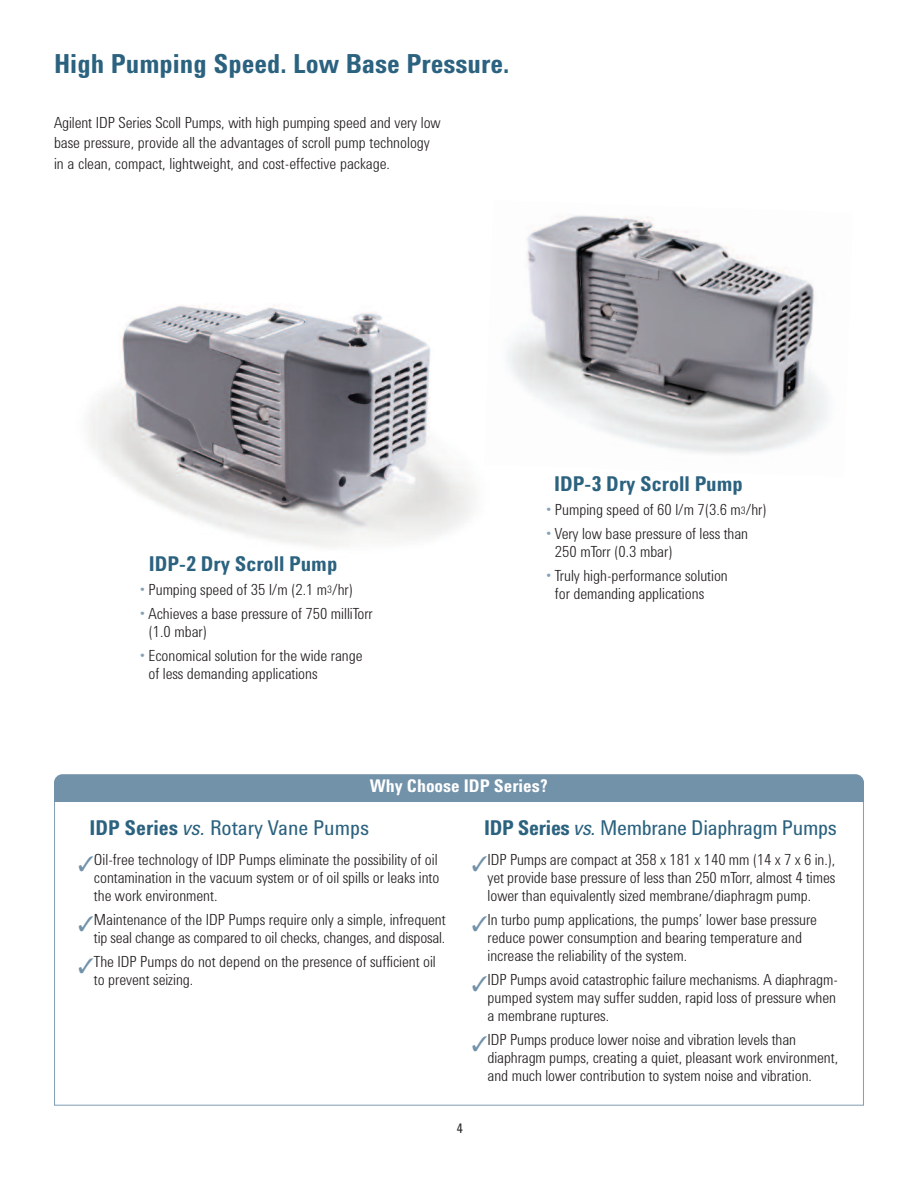
<style>
.page{position:relative;width:918px;height:1188px;background:#fff}
.page>*{position:absolute;margin:0;border:0;box-sizing:border-box;transform-origin:0 0}
.t1{font:700 27px "Agilent Cond";color:#2b627f}
.t2{font:21px "Agilent Cond";letter-spacing:-.015em;color:#2b627f}
.t3{font:700 21px "Agilent Cond";color:#2b627f}
.t4{font:700 18px "Agilent Cond";color:#fff}
.t5{font:300 15.75px/18px "Agilent Cond";color:#231f20}
.t6{font:13.5px "Agilent Cond";color:#231f20}
.s1{color:#86a1b5}
.s2{font-size:10.5px}
.s3{font-weight:700}
.s4{font-style:italic}
.s5{color:#7292aa}
</style>
<div class="page">
<div style="left:54px;top:774px;width:810px;height:27px;background:#7292aa;border-radius:9px"></div>
<div style="left:54px;top:790px;width:810px;height:12px;background:#7292aa"></div>
<img style="left:89px;top:304px;width:384px;height:243px">
<img style="left:507px;top:215px;width:322px;height:239px">
<h1 class="t1" style="left:54px;top:54px;width:457px">High Pumping Speed. Low Base Pressure.</h1>
<p class="t5" style="left:54px;top:114px;width:388px;line-height:20.2px">Agilent IDP Series Scoll Pumps, with high pumping speed and very low base pressure, provide all the advantages of scroll pump technology in a clean, compact, lightweight, and cost-effective package.</p>
<h2 class="t3" style="left:149px;top:556px;width:190px">IDP-2 Dry Scroll Pump</h2>
<p class="t5" style="left:140px;top:582px;width:215px"><span class="s1">•</span> Pumping speed of 35 l/m (2.1 m<span class="s2">3</span>/hr)</p>
<p class="t5" style="left:149px;top:606px;width:226px;text-indent:-9px"><span class="s1">•</span> Achieves a base pressure of 750 milliTorr (1.0 mbar)</p>
<p class="t5" style="left:149px;top:648px;width:216px;text-indent:-9px"><span class="s1">•</span> Economical solution for the wide range of less demanding applications</p>
<h2 class="t3" style="left:554px;top:477px;width:190px">IDP-3 Dry Scroll Pump</h2>
<p class="t5" style="left:546px;top:502px;width:222px"><span class="s1">•</span> Pumping speed of 60 l/m 7(3.6 m<span class="s2">3</span>/hr)</p>
<p class="t5" style="left:555px;top:526px;width:195px;text-indent:-9px"><span class="s1">•</span> Very low base pressure of less than<br>250 mTorr (0.3 mbar)</p>
<p class="t5" style="left:555px;top:568px;width:174px;text-indent:-9px"><span class="s1">•</span> Truly high-performance solution for demanding applications</p>
<p class="t4" style="left:370px;top:780px;width:180px">Why Choose IDP Series?</p>
<h2 class="t2" style="left:90px;top:820px;width:281px"><span class="s3">IDP Series</span> <span class="s4">vs.</span> Rotary Vane Pumps</h2>
<p class="t5" style="left:94px;top:852px;width:347px;text-indent:-16px"><span class="s5">✓</span>Oil-free technology of IDP Pumps eliminate the possibility of oil contamination in the vacuum system or of oil spills or leaks into the work environment.</p>
<p class="t5" style="left:78px;top:912px;width:369px;text-align:right"><span class="s5">✓</span>Maintenance of the IDP Pumps require only a simple, infrequent tip seal change as compared to oil checks, changes, and disposal.</p>
<p class="t5" style="left:94px;top:954px;width:343px;text-indent:-16px"><span class="s5">✓</span>The IDP Pumps do not depend on the presence of sufficient oil to prevent seizing.</p>
<h2 class="t2" style="left:484px;top:820px;width:354px"><span class="s3">IDP Series</span> <span class="s4">vs.</span> Membrane Diaphragm Pumps</h2>
<p class="t5" style="left:488px;top:852px;width:349px;text-align:justify;text-indent:-16px"><span class="s5">✓</span>IDP Pumps are compact at 358 x 181 x 140 mm (14 x 7 x 6 in.), yet provide base pressure of less than 250 mTorr, almost 4 times lower than equivalently sized membrane/diaphragm pump.</p>
<p class="t5" style="left:488px;top:912px;width:331px;text-indent:-16px"><span class="s5">✓</span>In turbo pump applications, the pumps’ lower base pressure reduce power consumption and bearing temperature and increase the reliability of the system.</p>
<p class="t5" style="left:488px;top:972px;width:352px;text-align:justify;text-indent:-16px"><span class="s5">✓</span>IDP Pumps avoid catastrophic failure mechanisms. A diaphragm&shy;pumped system may suffer sudden, rapid loss of pressure when a membrane ruptures.</p>
<p class="t5" style="left:488px;top:1032px;width:352px;text-indent:-16px"><span class="s5">✓</span>IDP Pumps produce lower noise and vibration levels than diaphragm pumps, creating a quiet, pleasant work environment, and much lower contribution to system noise and vibration.</p>
<p class="t6" style="left:457px;top:1124px;width:8px">4</p>
</div>
